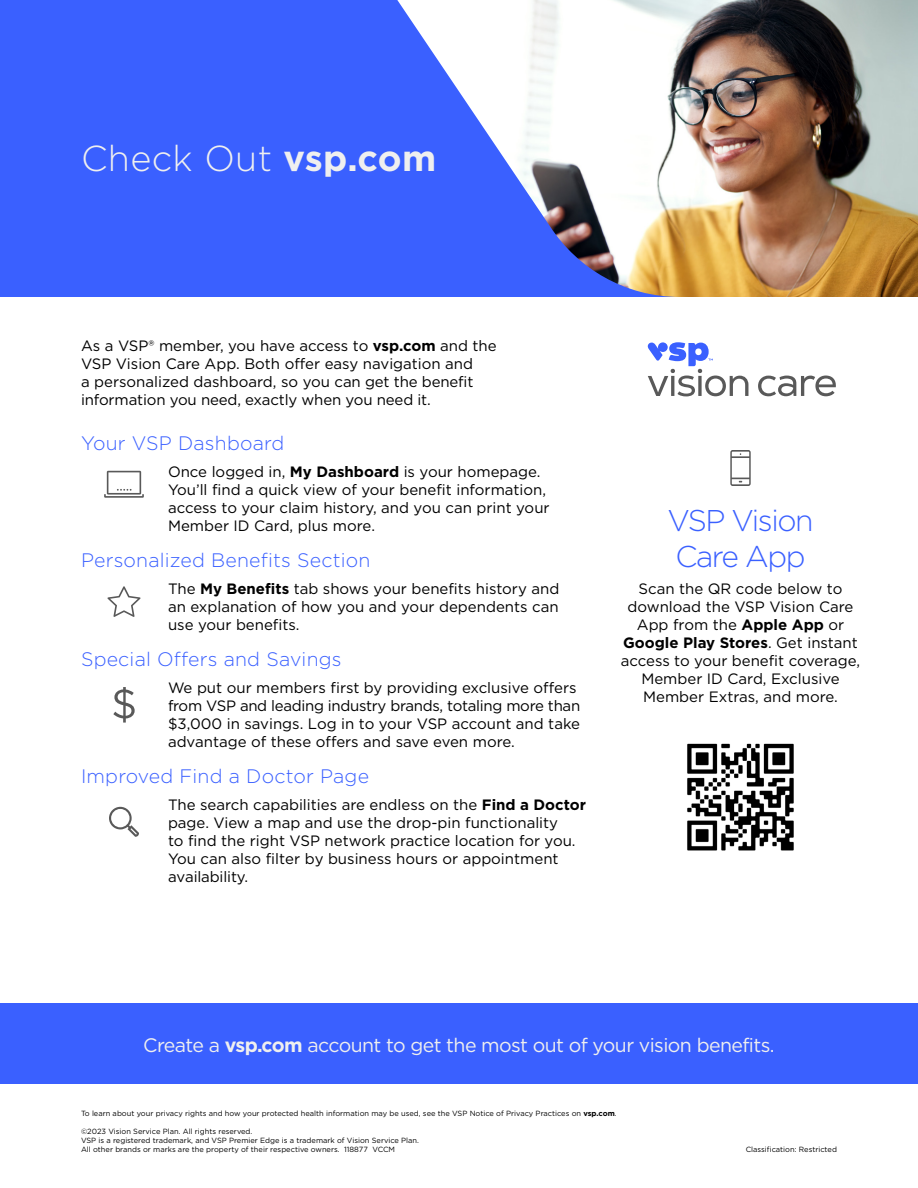
<style>
.page{position:relative;width:918px;height:1188px;background:#fff}
.page>*{position:absolute;margin:0;border:0;box-sizing:border-box;transform-origin:0 0}
.VSP_CORE_Heading_1{font:300 36px "Gotham";letter-spacing:.01em;color:#efefef}
.VSP_CORE_Feature_Title_2{font:300 30px/36px "Gotham";letter-spacing:-.05em;color:#3a60ff}
.VSP_CORE_Heading_3{font:300 19.5px "Gotham";letter-spacing:.01em;color:#3a60ff}
.VSP_CORE_CTA_BAR{font:19.5px "Gotham";letter-spacing:-.03em;color:#efefef}
.VSP_CORE_List_-_numbers{font:15px/18px "Gotham";color:#000}
.t1{font:7.5px/9px "Gotham";color:#000}
.s1{font-weight:700}
</style>
<div class="page">
<img style="left:680px;top:0;width:238px;height:297px">
<svg style="left:0;top:0;width:680px;height:297px;fill:#3a60ff"></svg>
<div style="left:0;top:1004px;width:918px;height:80px;background:#3a60ff"></div>
<svg style="left:109px;top:807px;width:30px;height:30px"></svg>
<svg style="left:104px;top:471px;width:40px;height:27px"></svg>
<svg style="left:107px;top:586px;width:34px;height:31px"></svg>
<svg style="left:730px;top:450px;width:21px;height:36px"></svg>
<svg style="left:113px;top:687px;width:22px;height:36px"></svg>
<img style="left:687px;top:743px;width:107px;height:108px">
<svg style="left:648px;top:342px;width:188px;height:54px"></svg>
<p class="VSP_CORE_Heading_1" style="left:81px;top:136px;width:357px">Check Out <span class="s1">vsp.com</span></p>
<p class="VSP_CORE_List_-_numbers" style="left:81px;top:336px;width:417px">As a VSP® member, you have access to <span class="s1">vsp.com</span> and the VSP Vision Care App. Both offer easy navigation and<br>a personalized dashboard, so you can get the benefit information you need, exactly when you need it.</p>
<p class="VSP_CORE_Heading_3" style="left:81px;top:431px;width:205px">Your VSP Dashboard</p>
<p class="VSP_CORE_List_-_numbers" style="left:168px;top:462px;width:383px">Once logged in, <span class="s1">My Dashboard</span> is your homepage.<br>You’ll find a quick view of your benefit information, access to your claim history, and you can print your Member ID Card, plus more.</p>
<p class="VSP_CORE_Heading_3" style="left:81px;top:548px;width:291px">Personalized Benefits Section</p>
<p class="VSP_CORE_List_-_numbers" style="left:168px;top:579px;width:393px;text-align:justify">The <span class="s1">My Benefits</span> tab shows your benefits history and an explanation of how you and your dependents can use your benefits.</p>
<p class="VSP_CORE_Heading_3" style="left:81px;top:647px;width:262px">Special Offers and Savings</p>
<p class="VSP_CORE_List_-_numbers" style="left:168px;top:678px;width:414px">We put our members first by providing exclusive offers from VSP and leading industry brands, totaling more than $3,000 in savings. Log in to your VSP account and take advantage of these offers and save even more.</p>
<p class="VSP_CORE_Heading_3" style="left:81px;top:764px;width:290px">Improved Find a Doctor Page</p>
<p class="VSP_CORE_List_-_numbers" style="left:168px;top:795px;width:420px">The search capabilities are endless on the <span class="s1">Find a Doctor </span>page. View a map and use the drop-pin functionality<br>to find the right VSP network practice location for you.<br>You can also filter by business hours or appointment availability.</p>
<p class="VSP_CORE_Feature_Title_2" style="left:668px;top:502px;width:147px">VSP Vision<br>Care App</p>
<p class="VSP_CORE_List_-_numbers" style="left:621px;top:579px;width:241px;text-align:center">Scan the QR code below to download the VSP Vision Care<br>App from the <span class="s1">Apple App</span> or<br><span class="s1">Google Play Stores</span>. Get instant access to your benefit coverage,<br>Member ID Card, Exclusive<br>Member Extras, and more.</p>
<p class="VSP_CORE_CTA_BAR" style="left:143px;top:1032px;width:633px">Create a <span class="s1">vsp.com</span> account to get the most out of your vision benefits.</p>
<p class="t1" style="left:81px;top:1109px;width:537px">To learn about your privacy rights and how your protected health information may be used, see the VSP Notice of Privacy Practices on <span class="s1">vsp.com</span>.</p>
<p class="t1" style="left:81px;top:1127px;width:340px">©2023 Vision Service Plan. All rights reserved.<br>VSP is a registered trademark, and VSP Premier Edge is a trademark of Vision Service Plan.<br>All other brands or marks are the property of their respective owners. 118877 VCCM</p>
<p class="t1" style="left:746px;top:1145px;width:93px">Classification: Restricted</p>
</div>
